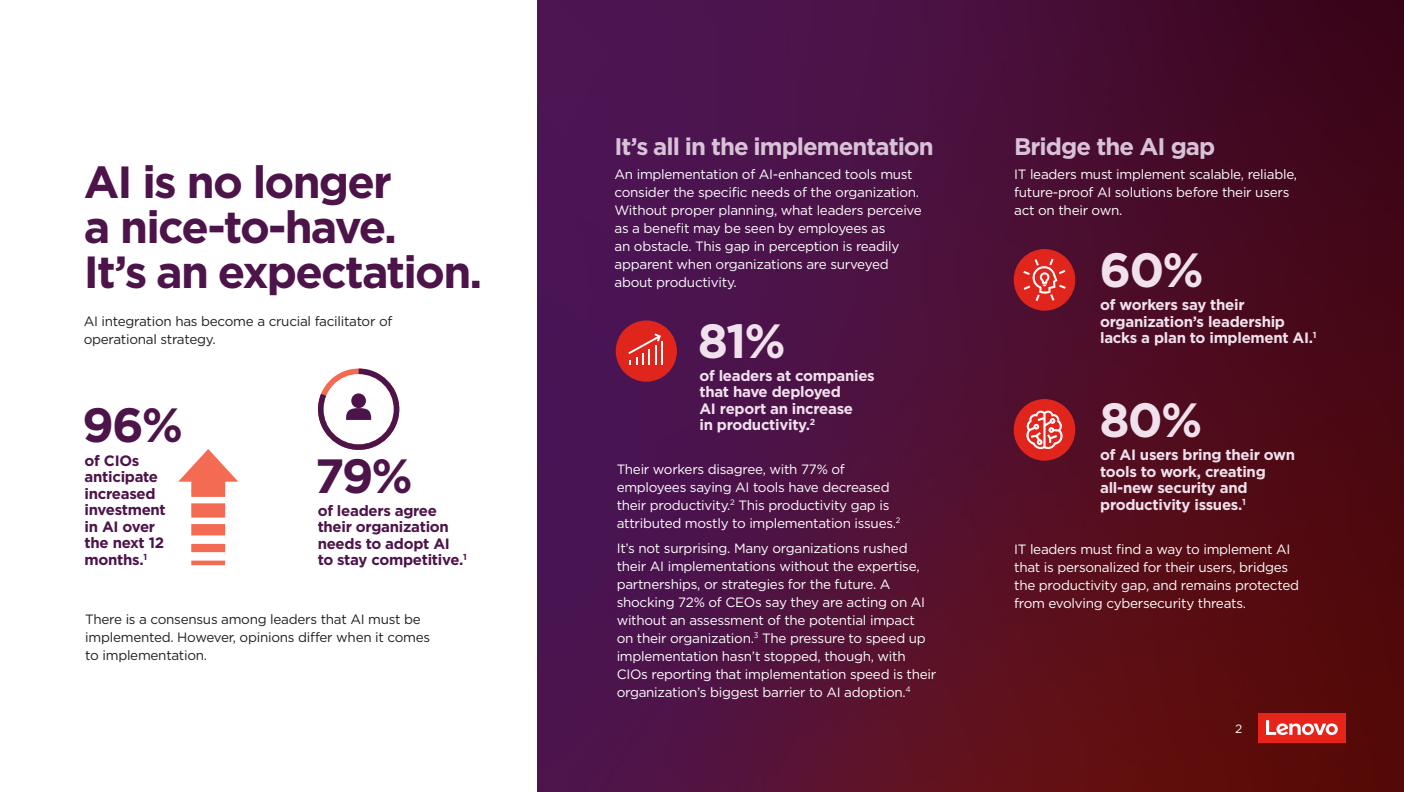
<style>
.page{position:relative;width:1404px;height:792px;background:#fff}
.page>*{position:absolute;margin:0;border:0;box-sizing:border-box;transform-origin:0 0}
.Stat_-_Large_Number{font:700 48px "Gotham";color:#f1e1ed}
.Stat_-_Large_Number-2{font:700 48px "Gotham";color:#4d144a}
.Page_Sub2_dark{font:700 45px/45px "Gotham";letter-spacing:-.04em;color:#4d144a}
.Page_Subhead_Dark{font:700 24px "Gotham";letter-spacing:-.04em;color:#d9c1d8}
.t1{font:700 15px/16.5px "Gotham";letter-spacing:-.02em;color:#f1e1ed}
.t2{font:700 15px/16.5px "Gotham";letter-spacing:-.02em;color:#4d144a}
.Body_Dark{font:13.5px/18px "Gotham";letter-spacing:-.02em;color:#fff}
.Body_Dark-2{font:13.5px/18px "Gotham";letter-spacing:-.02em;color:#231f20}
.t3{font:12px "Gotham";color:#fff}
</style>
<div class="page">
<img style="left:538px;top:0;width:866px;height:792px">
<svg style="left:318px;top:368px;width:81px;height:82px"></svg>
<svg style="left:178px;top:449px;width:60px;height:116px"></svg>
<div style="left:616px;top:320px;width:61px;height:62px;background:#e0261c;border-radius:50%"></div>
<hr style="left:661px;top:342px;width:2px;height:23px;background:#fff">
<svg style="left:628px;top:333px;width:33px;height:32px"></svg>
<div style="left:1014px;top:249px;width:61px;height:62px;background:#e0261c;border-radius:50%"></div>
<svg style="left:1023px;top:259px;width:43px;height:42px"></svg>
<div style="left:1014px;top:399px;width:61px;height:61px;background:#e0261c;border-radius:50%"></div>
<svg style="left:1026px;top:410px;width:37px;height:40px"></svg>
<div style="left:1258px;top:713px;width:88px;height:30px;background:#e72419"></div>
<svg style="left:1266px;top:720px;width:72px;height:15px"></svg>
<p class="Page_Sub2_dark" style="left:84px;top:159px;width:310px">AI is no longer</p>
<p class="Page_Sub2_dark" style="left:84px;top:204px;width:400px">a nice-to-have.<br>It’s an expectation.</p>
<p class="Body_Dark-2" style="left:84px;top:312px;width:310px">AI integration has become a crucial facilitator of operational strategy.</p>
<p class="Stat_-_Large_Number-2" style="left:82px;top:393px;width:102px">96%</p>
<p class="t2" style="left:85px;top:452px;width:83px">of CIOs anticipate increased investment in AI over the next 12 months.<sup>1</sup></p>
<p class="Stat_-_Large_Number-2" style="left:315px;top:444px;width:100px">79%</p>
<p class="t2" style="left:318px;top:502px;width:151px">of leaders agree their organization needs to adopt AI to stay competitive.<sup>1</sup></p>
<p class="Body_Dark-2" style="left:85px;top:609px;width:346px">There is a consensus among leaders that AI must be implemented. However, opinions differ when it comes to implementation.</p>
<p class="Page_Subhead_Dark" style="left:615px;top:131px;width:321px">It’s all in the implementation</p>
<p class="Body_Dark" style="left:615px;top:165px;width:309px">An implementation of AI-enhanced tools must consider the specific needs of the organization.<br>Without proper planning, what leaders perceive as a benefit may be seen by employees as<br>an obstacle. This gap in perception is readily apparent when organizations are surveyed about productivity.</p>
<p class="Stat_-_Large_Number" style="left:698px;top:310px;width:89px">81%</p>
<p class="t1" style="left:699px;top:367px;width:177px">of leaders at companies that have deployed<br>AI report an increase<br>in productivity.<sup>2</sup></p>
<p class="Body_Dark" style="left:617px;top:460px;width:285px">Their workers disagree, with 77% of employees saying AI tools have decreased their productivity.<sup>2</sup> This productivity gap is attributed mostly to implementation issues.<sup>2</sup></p>
<p class="Body_Dark" style="left:617px;top:538px;width:321px">It’s not surprising. Many organizations rushed their AI implementations without the expertise, partnerships, or strategies for the future. A shocking 72% of CEOs say they are acting on AI without an assessment of the potential impact<br>on their organization.<sup>3</sup> The pressure to speed up implementation hasn’t stopped, though, with CIOs reporting that implementation speed is their organization’s biggest barrier to AI adoption.<sup>4</sup></p>
<p class="Page_Subhead_Dark" style="left:1014px;top:131px;width:203px">Bridge the AI gap</p>
<p class="Body_Dark" style="left:1014px;top:165px;width:285px">IT leaders must implement scalable, reliable, future-proof AI solutions before their users</p>
<p class="Body_Dark" style="left:1014px;top:201px;width:110px">act on their own.</p>
<p class="Stat_-_Large_Number" style="left:1100px;top:239px;width:106px">60%</p>
<p class="t1" style="left:1100px;top:296px;width:218px">of workers say their organization’s leadership lacks a plan to implement AI.<sup>1</sup></p>
<p class="Stat_-_Large_Number" style="left:1100px;top:388px;width:104px">80%</p>
<p class="t1" style="left:1100px;top:446px;width:196px">of AI users bring their own tools to work, creating all-new security and productivity issues.<sup>1</sup></p>
<p class="Body_Dark" style="left:1014px;top:540px;width:286px">IT leaders must find a way to implement AI that is personalized for their users, bridges the productivity gap, and remains protected from evolving cybersecurity threats.</p>
<p class="t3" style="left:1235px;top:721px;width:9px">2</p>
</div>
